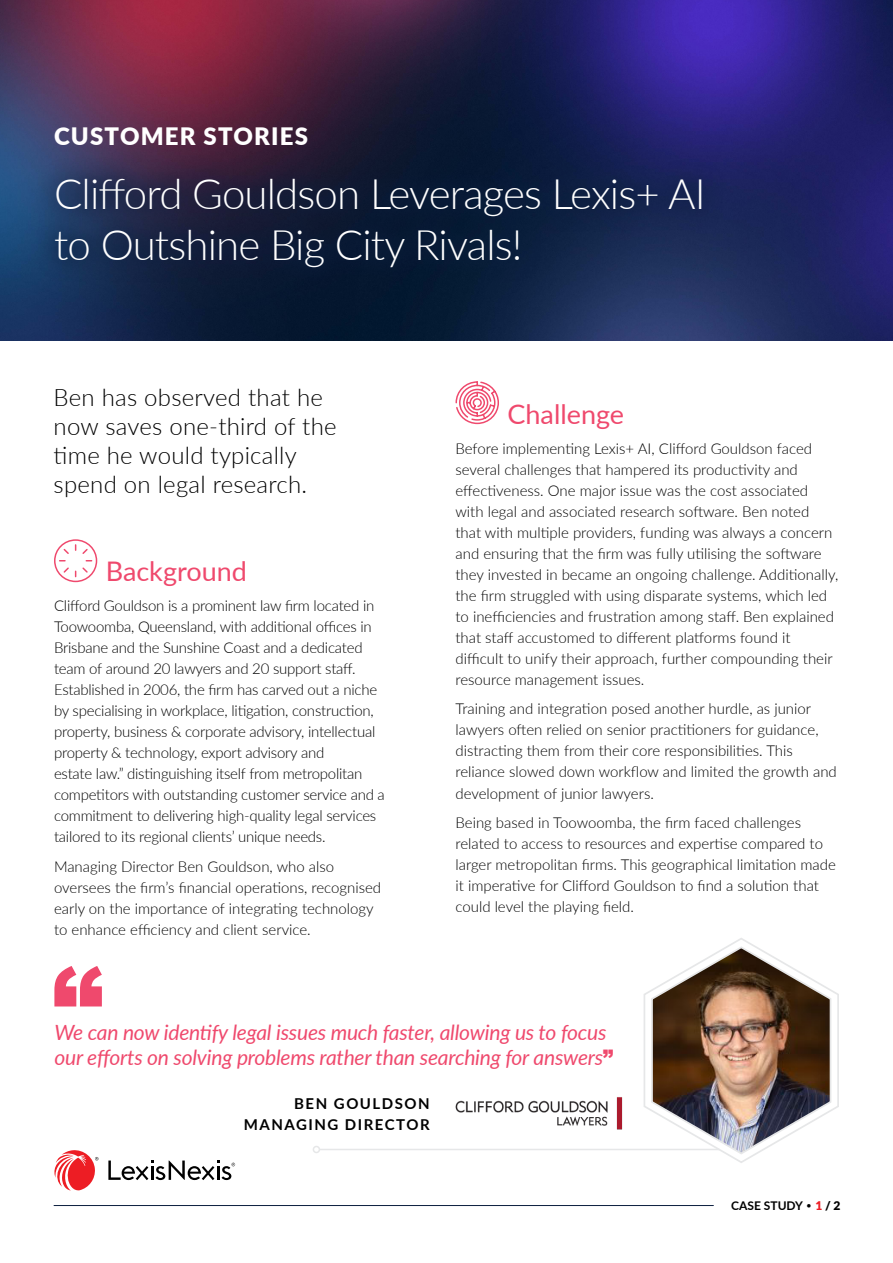
<style>
.page{position:relative;width:893px;height:1263px;background:#fff}
.page>*{position:absolute;margin:0;border:0;box-sizing:border-box;transform-origin:0 0}
.t1{font:300 42px/50.4px "Lato";letter-spacing:-.02em;color:#fff}
.t2{font:27px "Lato";color:#ef496d}
.t3{font:300 24px/28.8px "Lato";letter-spacing:.01em;color:#000}
.t4{font:900 24px "Lato";letter-spacing:.05em;color:#fff}
.t5{font:italic 21px/25.2px "Lato";letter-spacing:-.01em;color:#ef496d}
.t6{font:300 15px/21px "Lato";color:#000}
.t7{font:700 15px/21px "Lato";letter-spacing:.1em;color:#000;text-align:right}
.t8{font:700 12px "Lato";color:#000}
.s1{font-family:"Arial";font-weight:900;font-style:normal}
.s2{font-weight:300}
.s3{font-weight:900;color:#ed1d24}
.s4{font-weight:900}
</style>
<div class="page">
<hr style="left:54px;top:1205px;width:659px;height:1px;background:#0c1f3f">
<svg style="left:108px;top:1160px;width:127px;height:20px"></svg>
<svg style="left:54px;top:1150px;width:45px;height:40px"></svg>
<img style="left:0;top:0;width:893px;height:340px">
<svg style="left:455px;top:381px;width:44px;height:44px"></svg>
<svg style="left:54px;top:539px;width:44px;height:44px"></svg>
<svg style="left:54px;top:966px;width:48px;height:40px"></svg>
<div style="left:34px;top:156px;width:690px;height:134px;background:#0c1f3f;opacity:.8"></div>
<img style="left:643px;top:938px;width:196px;height:225px">
<hr style="left:319px;top:1149px;width:400px;height:1px;background:#e6e7e8">
<div style="left:313px;top:1146px;width:7px;height:7px;border:2px solid #e6e7e8;border-radius:50%"></div>
<img style="left:455px;top:1097px;width:168px;height:33px">
<h3 class="t4" style="left:54px;top:118px;width:256px">CUSTOMER STORIES</h3>
<h1 class="t1" style="left:54px;top:167px;width:653px">Clifford Gouldson Leverages Lexis+ AI to Outshine Big City Rivals!</h1>
<h3 class="t3" style="left:54px;top:382px;width:285px">Ben has observed that he now saves one-third of the time he would typically spend on legal research.</h3>
<h2 class="t2" style="left:106px;top:552px;width:143px">Background</h2>
<p class="t6" style="left:54px;top:594px;width:332px">Clifford Gouldson is a prominent law firm located in Toowoomba, Queensland, with additional offices in Brisbane and the Sunshine Coast and a dedicated team of around 20 lawyers and 20 support staff.<br>Established in 2006, the firm has carved out a niche by specialising in workplace, litigation, construction, property, business &amp; corporate advisory, intellectual property &amp; technology, export advisory and<br>estate law.” distinguishing itself from metropolitan competitors with outstanding customer service and a commitment to delivering high-quality legal services tailored to its regional clients’ unique needs.</p>
<p class="t6" style="left:54px;top:855px;width:329px">Managing Director Ben Gouldson, who also oversees the firm’s financial operations, recognised early on the importance of integrating technology to enhance efficiency and client service.</p>
<h2 class="t2" style="left:507px;top:395px;width:118px">Challenge</h2>
<p class="t6" style="left:455px;top:437px;width:384px">Before implementing Lexis+ AI, Clifford Gouldson faced several challenges that hampered its productivity and effectiveness. One major issue was the cost associated with legal and associated research software. Ben noted that with multiple providers, funding was always a concern and ensuring that the firm was fully utilising the software they invested in became an ongoing challenge. Additionally, the firm struggled with using disparate systems, which led to inefficiencies and frustration among staff. Ben explained that staff accustomed to different platforms found it difficult to unify their approach, further compounding their resource management issues.</p>
<p class="t6" style="left:455px;top:698px;width:383px">Training and integration posed another hurdle, as junior lawyers often relied on senior practitioners for guidance, distracting them from their core responsibilities. This reliance slowed down workflow and limited the growth and development of junior lawyers.</p>
<p class="t6" style="left:455px;top:811px;width:382px">Being based in Toowoomba, the firm faced challenges related to access to resources and expertise compared to larger metropolitan firms. This geographical limitation made it imperative for Clifford Gouldson to find a solution that could level the playing field.</p>
<h3 class="t5" style="left:54px;top:1019px;width:561px">We can now identify legal issues much faster, allowing us to focus our efforts on solving problems rather than searching for answers<span class="s1">”</span></h3>
<p class="t7" style="left:244px;top:1092px;width:187px">BEN GOULDSON<br>MANAGING DIRECTOR</p>
<p class="t8" style="left:731px;top:1197px;width:111px">CASE STUDY <span class="s2">•</span> <span class="s3">1</span> <span class="s4">/ 2</span></p>
</div>
